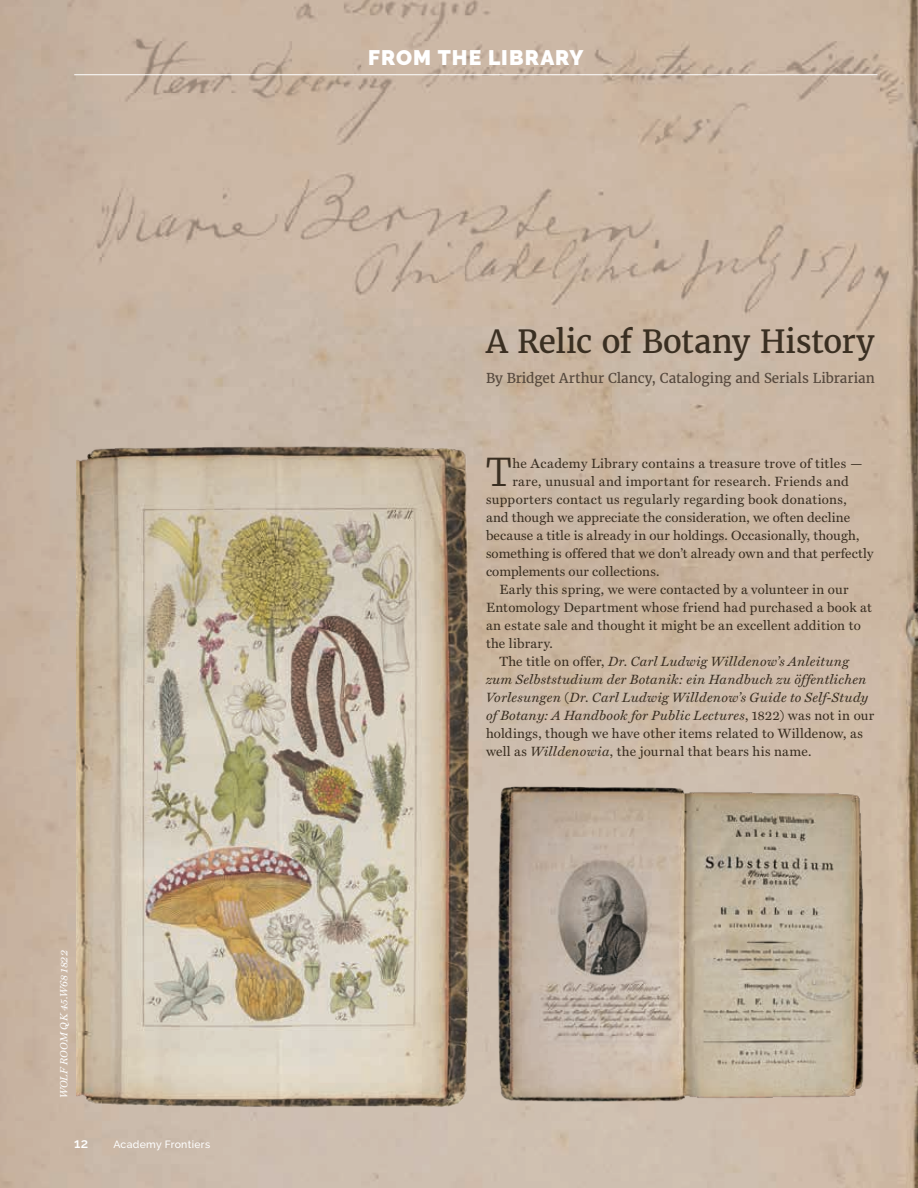
<style>
.page{position:relative;width:918px;height:1188px;background:#fff}
.page>*{position:absolute;margin:0;border:0;box-sizing:border-box;transform-origin:0 0}
.t1{font:300 37.65px "Merriweather";color:#3a2f22}
.t2{font:31.5px "Merriweather";letter-spacing:-.015em;color:#3a2f22}
.t3{font:900 21px "Raleway";letter-spacing:.05em;color:#fff}
.t4{font:13.5px/18px "Miller Text Roman";letter-spacing:.015em;color:#3a2f22}
.t5{font:italic 13.5px/18px "Miller Text";letter-spacing:.02em;color:#3a2f22}
.t6{font:13.5px "Merriweather";letter-spacing:-.005em;color:#56493e}
.t7{font:600 13.5px "Raleway";color:#fff}
.t8{font:italic 10.5px "Miller Text";letter-spacing:-.005em;color:#fff}
.t9{font:500 10.5px "Raleway";letter-spacing:.025em;color:#fff}
.s1{font-family:"Miller Text Roman";font-style:normal}
.s2{font-family:"Miller Text";font-style:italic}
</style>
<div class="page">
<img style="left:0;top:0;width:918px;height:1188px">
<hr style="left:74px;top:74px;width:804px;height:1px;background:#fff">
<img style="left:77px;top:444px;width:399px;height:668px">
<img style="left:496px;top:785px;width:371px;height:318px">
<p class="t8" style="left:58px;top:1098px;width:149px;rotate:-90deg">WOLF ROOM QK 45.W68 1822</p>
<p class="t7" style="left:74px;top:1135px;width:16px">12</p>
<p class="t9" style="left:113px;top:1138px;width:98px">Academy Frontiers</p>
<h3 class="t3" style="left:368px;top:45px;width:217px">FROM THE LIBRARY</h3>
<h2 class="t2" style="left:486px;top:322px;width:390px">A Relic of Botany History</h2>
<p class="t6" style="left:486px;top:370px;width:390px">By Bridget Arthur Clancy, Cataloging and Serials Librarian</p>
<h1 class="t1" style="left:486px;top:447px;width:27px">T</h1>
<p class="t4" style="left:512px;top:454px;width:352px">he Academy Library contains a treasure trove of titles —</p>
<p class="t4" style="left:512px;top:472px;width:338px">rare, unusual and important for research. Friends and</p>
<p class="t4" style="left:486px;top:490px;width:362px">supporters contact us regularly regarding book donations,</p>
<p class="t4" style="left:486px;top:508px;width:366px">and though we appreciate the consideration, we often decline</p>
<p class="t4" style="left:486px;top:526px;width:375px">because a title is already in our holdings. Occasionally, though,</p>
<p class="t4" style="left:486px;top:544px;width:389px">something is offered that we don’t already own and that perfectly</p>
<p class="t4" style="left:486px;top:562px;width:175px">complements our collections.</p>
<p class="t4" style="left:500px;top:580px;width:351px">Early this spring, we were contacted by a volunteer in our</p>
<p class="t4" style="left:486px;top:598px;width:387px">Entomology Department whose friend had purchased a book at</p>
<p class="t4" style="left:486px;top:616px;width:376px">an estate sale and thought it might be an excellent addition to</p>
<p class="t4" style="left:486px;top:634px;width:68px">the library.</p>
<p class="t5" style="left:486px;top:652px;width:390px;text-indent:14px"><span class="s1">The title on offer,</span> Dr. Carl Ludwig Willdenow’s Anleitung zum Selbststudium der Botanik: ein Handbuch zu öffentlichen Vorlesungen <span class="s1">(</span>Dr. Carl Ludwig Willdenow’s Guide to Self-Study of Botany: A Handbook for Public Lectures<span class="s1">, 1822) was not in our</span></p>
<p class="t4" style="left:486px;top:724px;width:378px">holdings, though we have other items related to Willdenow, as well as <span class="s2">Willdenowia</span>, the journal that bears his name.</p>
</div>
